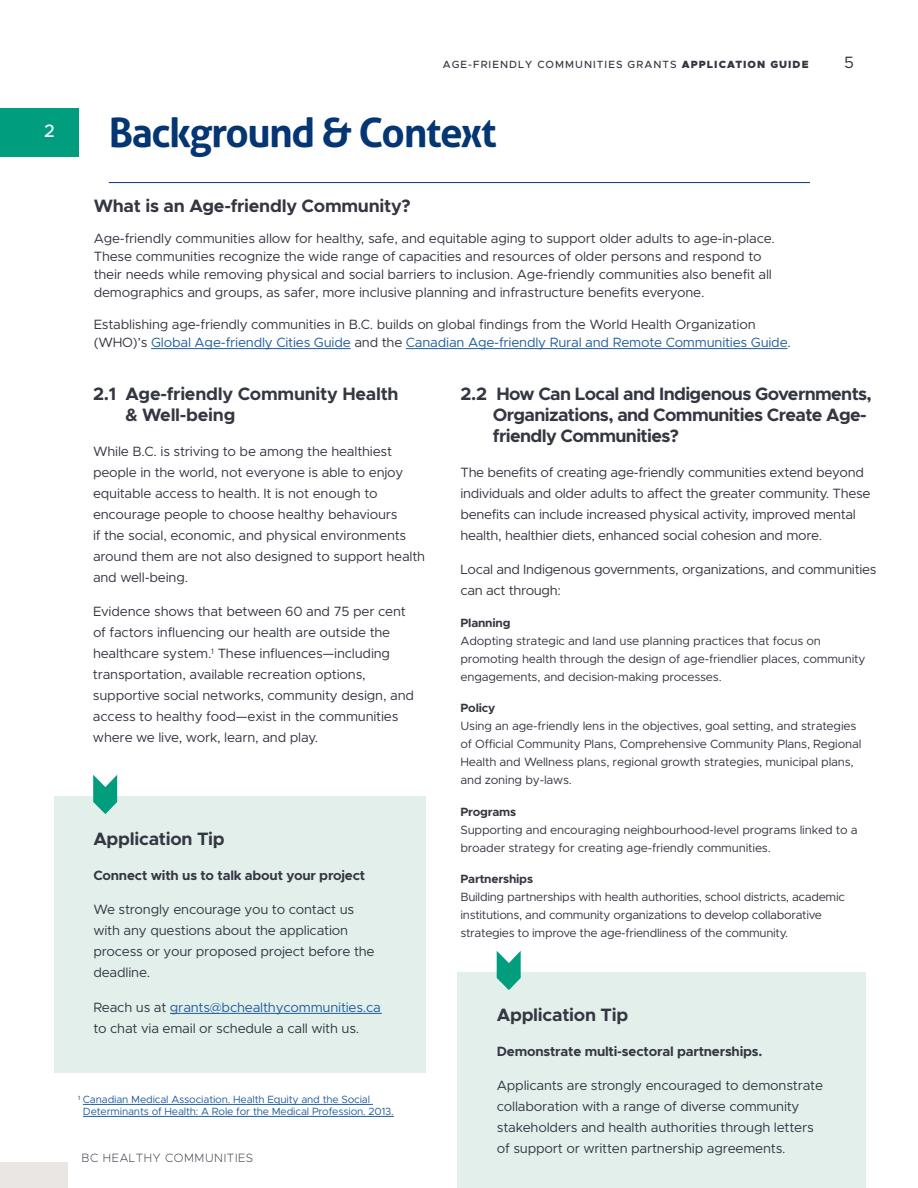
<style>
.page{position:relative;width:918px;height:1188px;background:#fff}
.page>*{position:absolute;margin:0;border:0;box-sizing:border-box;transform-origin:0 0}
.t1{font:700 40.5px "Aller";letter-spacing:-.035em;color:#043673}
.t2{font:700 18px/21px "Metropolis";letter-spacing:-.015em;color:#343741}
.t3{font:700 18px/21px "Metropolis";letter-spacing:-.035em;color:#343741}
.t4{font:500 18px "Metropolis";color:#fff}
.t5{font:16.5px "Metropolis";color:#343741}
.t6{font:13.5px/21px "Metropolis";letter-spacing:-.015em;color:#343741}
.t7{font:700 13.5px "Metropolis";letter-spacing:-.015em;color:#343741}
.t8{font:12px/18px "Metropolis";letter-spacing:-.015em;color:#343741}
.t9{font:700 12px "Metropolis";letter-spacing:-.015em;color:#343741}
.t10{font:200 12px "Metropolis";letter-spacing:.05em;color:#343741}
.t11{font:10.5px/12px "Metropolis";letter-spacing:-.015em;color:#215e9e}
.t12{font:500 10.5px "Metropolis";letter-spacing:.1em;color:#343741}
.s1{font-weight:900}
.s2{color:#215e9e}
</style>
<div class="page">
<div style="left:0;top:108px;width:78px;height:49px;background:#009d7e"></div>
<hr style="left:151px;top:348px;width:200px;height:1px;background:#215e9e">
<hr style="left:406px;top:348px;width:382px;height:1px;background:#215e9e">
<hr style="left:109px;top:182px;width:701px;height:1px;background:#043673">
<div style="left:54px;top:796px;width:372px;height:276px;background:#e3efeb"></div>
<hr style="left:170px;top:1013px;width:212px;height:1px;background:#215e9e">
<svg style="left:93px;top:775px;width:24px;height:39px"></svg>
<div style="left:458px;top:972px;width:408px;height:216px;background:#e3efeb"></div>
<svg style="left:497px;top:951px;width:24px;height:39px"></svg>
<hr style="left:83px;top:1104px;width:290px;height:1px;background:#215e9e">
<hr style="left:83px;top:1116px;width:311px;height:1px;background:#215e9e">
<div style="left:0;top:1162px;width:67px;height:26px;background:#e9e6e4"></div>
<p class="t12" style="left:443px;top:58px;width:367px">AGE-FRIENDLY COMMUNITIES GRANTS <span class="s1">APPLICATION GUIDE</span></p>
<p class="t5" style="left:844px;top:53px;width:11px">5</p>
<h2 class="t4" style="left:44px;top:120px;width:12px">2</h2>
<h1 class="t1" style="left:109px;top:108px;width:389px">Background &amp; Context</h1>
<h2 class="t2" style="left:94px;top:195px;width:318px">What is an Age-friendly Community?</h2>
<p class="t6" style="left:94px;top:230px;width:683px;line-height:18px">Age-friendly communities allow for healthy, safe, and equitable aging to support older adults to age-in-place.<br>These communities recognize the wide range of capacities and resources of older persons and respond to their needs while removing physical and social barriers to inclusion. Age-friendly communities also benefit all demographics and groups, as safer, more inclusive planning and infrastructure benefits everyone.</p>
<p class="t6" style="left:94px;top:315px;width:699px;line-height:18px">Establishing age-friendly communities in B.C. builds on global findings from the World Health Organization (WHO)’s <span class="s2">Global Age-friendly Cities Guide</span> and the <span class="s2">Canadian Age-friendly Rural and Remote Communities Guide</span>.</p>
<h2 class="t2" style="left:125px;top:384px;width:275px;text-indent:-32px">2.1 Age-friendly Community Health &amp; Well-being</h2>
<p class="t6" style="left:93px;top:441px;width:334px">While B.C. is striving to be among the healthiest people in the world, not everyone is able to enjoy equitable access to health. It is not enough to encourage people to choose healthy behaviours<br>if the social, economic, and physical environments around them are not also designed to support health and well-being.</p>
<p class="t6" style="left:93px;top:601px;width:323px">Evidence shows that between 60 and 75 per cent of factors influencing our health are outside the healthcare system.<sup>1</sup> These influences—including transportation, available recreation options, supportive social networks, community design, and access to healthy food—exist in the communities where we live, work, learn, and play.</p>
<h2 class="t3" style="left:493px;top:384px;width:380px;text-indent:-32px">2.2 How Can Local and Indigenous Governments,<br>Organizations, and Communities Create Age&shy;friendly Communities?</h2>
<p class="t6" style="left:460px;top:462px;width:412px">The benefits of creating age-friendly communities extend beyond individuals and older adults to affect the greater community. These benefits can include increased physical activity, improved mental health, healthier diets, enhanced social cohesion and more.</p>
<p class="t6" style="left:460px;top:559px;width:417px">Local and Indigenous governments, organizations, and communities can act through:</p>
<p class="t9" style="left:460px;top:615px;width:52px">Planning</p>
<p class="t8" style="left:460px;top:632px;width:407px">Adopting strategic and land use planning practices that focus on promoting health through the design of age-friendlier places, community engagements, and decision-making processes.</p>
<p class="t9" style="left:460px;top:701px;width:36px">Policy</p>
<p class="t8" style="left:460px;top:717px;width:403px">Using an age-friendly lens in the objectives, goal setting, and strategies of Official Community Plans, Comprehensive Community Plans, Regional Health and Wellness plans, regional growth strategies, municipal plans, and zoning by-laws.</p>
<p class="t9" style="left:460px;top:804px;width:57px">Programs</p>
<p class="t8" style="left:460px;top:821px;width:399px">Supporting and encouraging neighbourhood-level programs linked to a broader strategy for creating age-friendly communities.</p>
<p class="t9" style="left:460px;top:872px;width:74px">Partnerships</p>
<p class="t8" style="left:460px;top:888px;width:386px">Building partnerships with health authorities, school districts, academic institutions, and community organizations to develop collaborative strategies to improve the age-friendliness of the community.</p>
<h2 class="t2" style="left:93px;top:828px;width:133px">Application Tip</h2>
<p class="t7" style="left:93px;top:866px;width:273px">Connect with us to talk about your project</p>
<p class="t6" style="left:93px;top:899px;width:283px">We strongly encourage you to contact us with any questions about the application process or your proposed project before the deadline.</p>
<p class="t6" style="left:93px;top:996px;width:289px">Reach us at <span class="s2">grants@bchealthycommunities.ca </span>to chat via email or schedule a call with us.</p>
<h2 class="t2" style="left:497px;top:1004px;width:133px">Application Tip</h2>
<p class="t7" style="left:497px;top:1042px;width:267px">Demonstrate multi-sectoral partnerships.</p>
<p class="t6" style="left:497px;top:1075px;width:328px">Applicants are strongly encouraged to demonstrate collaboration with a range of diverse community stakeholders and health authorities through letters of support or written partnership agreements.</p>
<p class="t11" style="left:83px;top:1093px;width:312px;text-indent:-5px"><sup>1</sup> Canadian Medical Association. Health Equity and the Social<br>Determinants of Health: A Role for the Medical Profession. 2013.</p>
<p class="t10" style="left:82px;top:1150px;width:173px">BC HEALTHY COMMUNITIES</p>
</div>
